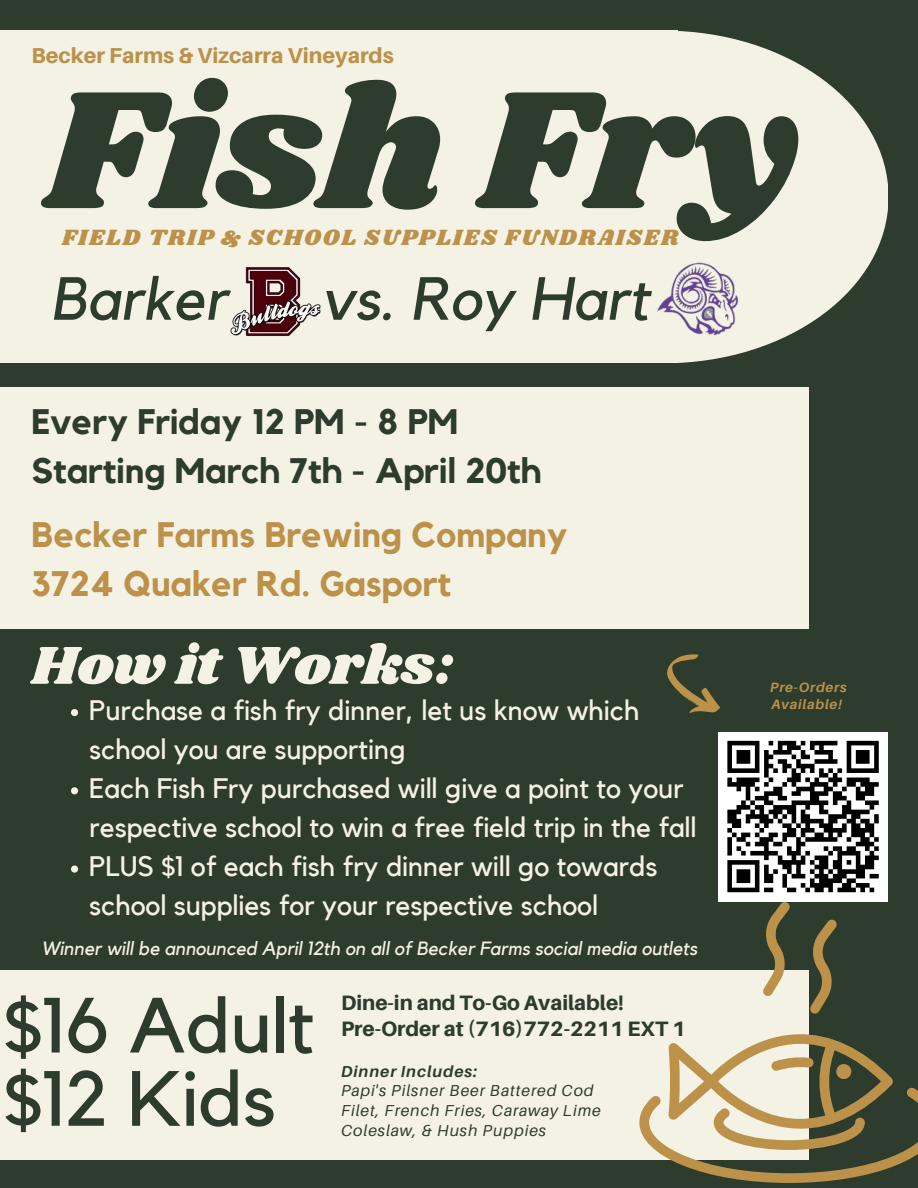
<style>
.page{position:relative;width:918px;height:1188px;background:#2d3c2d}
.page>*{position:absolute;margin:0;border:0;box-sizing:border-box;transform-origin:0 0}
.t1{font:173.7px "Shrikhand";color:#2d3c2d}
.t2{font:77.25px/73.2px "Kollektif";color:#2d3c2d}
.t3{font:italic 60px "Kollektif";color:#2d3c2d}
.t4{font:55.35px "Shrikhand";color:#f4f1e5}
.t5{font:700 35.25px/48.3px "Kollektif";color:#2d3c2d}
.t6{font:700 35.25px/48.3px "Kollektif";color:#bc9149}
.t7{font:28.05px/39.2px "Kollektif";color:#f4f1e5}
.t8{font:22.95px "Shrikhand";letter-spacing:.075em;color:#bc9149}
.t9{font:800 21.6px "Aileron";color:#bc9149}
.t10{font:800 20.85px "Aileron";color:#2d3c2d}
.t11{font:italic 19.05px "Kollektif";color:#f4f1e5}
.t12{font:italic 15.9px/19.8px "Aileron";letter-spacing:.06em;color:#2d3c2d}
.t13{font:italic 700 15.9px "Aileron";letter-spacing:.06em;color:#2d3c2d}
.t14{font:italic 700 13.5px/16.8px "Aileron";letter-spacing:.06em;color:#bc9149}
</style>
<div class="page">
<div style="left:0;top:387px;width:808px;height:772px;background:#f4f1e5"></div>
<div style="left:439px;top:31px;width:449px;height:332px;background:#f4f1e5;border-radius:50%"></div>
<div style="left:0;top:31px;width:678px;height:332px;background:#f4f1e5"></div>
<img style="left:657px;top:262px;width:82px;height:74px">
<div style="left:0;top:629px;width:918px;height:341px;background:#2d3c2d"></div>
<svg style="left:639px;top:1033px;width:279px;height:150px"></svg>
<svg style="left:810px;top:919px;width:27px;height:95px"></svg>
<svg style="left:762px;top:901px;width:28px;height:95px"></svg>
<svg style="left:667px;top:654px;width:53px;height:59px"></svg>
<img style="left:230px;top:267px;width:91px;height:69px">
<svg style="left:71px;top:709px;width:7px;height:7px"></svg>
<svg style="left:71px;top:787px;width:7px;height:7px"></svg>
<svg style="left:71px;top:866px;width:7px;height:7px"></svg>
<div style="left:718px;top:732px;width:170px;height:169px;background:#fff"></div>
<svg style="left:727px;top:740px;width:152px;height:153px"></svg>
<h3 class="t9" style="left:31px;top:42px;width:364px">Becker Farms &amp; Vizcarra Vineyards</h3>
<h1 class="t1" style="left:45px;top:30px;width:753px">Fish Fry</h1>
<h6 class="t8" style="left:62px;top:222px;width:618px">FIELD TRIP &amp; SCHOOL SUPPLIES FUNDRAISER</h6>
<p class="t3" style="left:51px;top:271px;width:178px">Barker</p>
<p class="t3" style="left:321px;top:271px;width:329px">vs. Roy Hart</p>
<p class="t5" style="left:31px;top:399px;width:511px">Every Friday 12 PM - 8 PM<br>Starting March 7th - April 20th</p>
<p class="t6" style="left:31px;top:512px;width:538px">Becker Farms Brewing Company<br>3724 Quaker Rd. Gasport</p>
<p class="t4" style="left:31px;top:627px;width:424px">How it Works:</p>
<p class="t7" style="left:89px;top:691px;width:552px">Purchase a fish fry dinner, let us know which school you are supporting</p>
<p class="t7" style="left:89px;top:770px;width:609px">Each Fish Fry purchased will give a point to your respective school to win a free field trip in the fall</p>
<p class="t7" style="left:89px;top:848px;width:570px">PLUS $1 of each fish fry dinner will go towards school supplies for your respective school</p>
<p class="t11" style="left:41px;top:940px;width:657px">Winner will be announced April 12th on all of Becker Farms social media outlets</p>
<h2 class="t2" style="left:4px;top:992px;width:312px">$16 Adult $12 Kids</h2>
<p class="t10" style="left:341px;top:990px;width:284px">Dine-in and To-Go Available!</p>
<p class="t10" style="left:341px;top:1016px;width:346px">Pre-Order at (716)772-2211 EXT 1</p>
<h4 class="t13" style="left:341px;top:1061px;width:138px">Dinner Includes:</h4>
<h4 class="t12" style="left:341px;top:1081px;width:261px">Papi's Pilsner Beer Battered Cod<br>Filet, French Fries, Caraway Lime<br>Coleslaw, &amp; Hush Puppies</h4>
<p class="t14" style="left:770px;top:678px;width:78px">Pre-Orders<br>Available!</p>
</div>
